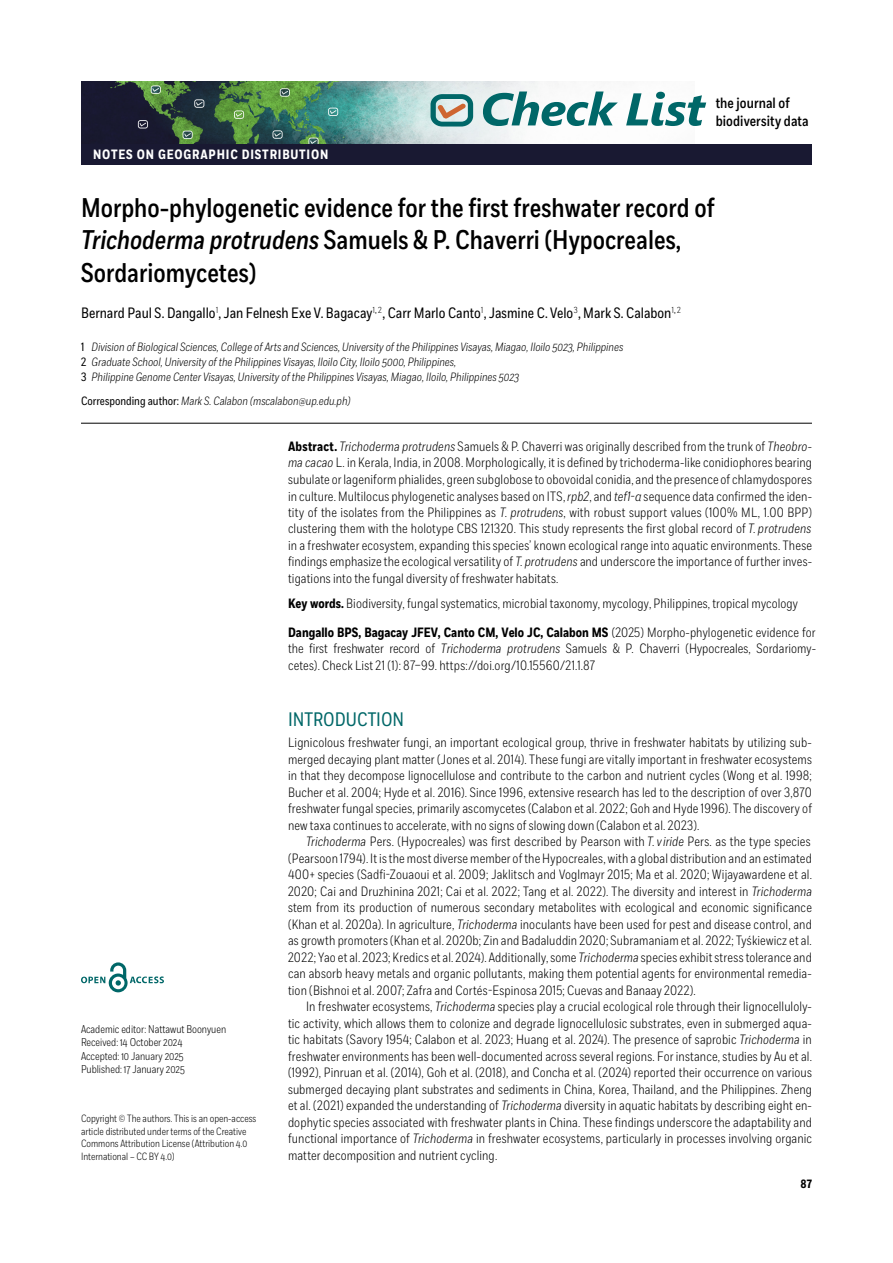
<style>
.page{position:relative;width:893px;height:1263px;background:#fff}
.page>*{position:absolute;margin:0;border:0;box-sizing:border-box;transform-origin:0 0}
.t1{font:500 27px/32.4px "Fort Cond";color:#000}
.t2{font:19.5px "Fort Cond";color:#006768}
.t3{font:15px "Fort Cond";color:#000}
.t4{font:500 14.85px/17.9px "Fort Cond";letter-spacing:.005em;color:#000}
.t5{font:300 13.5px/16.5px "Fort Cond";letter-spacing:.01em;color:#000;text-align:justify}
.t6{font:700 13.5px "Fort Cond";letter-spacing:.06em;color:#fff}
.t7{font:italic 300 12px/15px "Fort Cond";color:#000}
.t8{font:700 12px "Fort Cond";color:#000}
.t9{font:300 11.25px/13.5px "Fort Cond";color:#000}
.t10{font:300 10.5px/12.6px "Fort Cond";color:#000}
.s1{font-style:italic}
.s2{font-weight:400;font-style:normal}
.s3{font-weight:700}
.s4{font-family:"Proxima Nova Cond";font-style:italic}
</style>
<div class="page">
<img style="left:81px;top:81px;width:582px;height:63px">
<svg style="left:431px;top:94px;width:42px;height:33px"></svg>
<svg style="left:483px;top:92px;width:135px;height:34px"></svg>
<svg style="left:626px;top:92px;width:80px;height:34px"></svg>
<div style="left:81px;top:144px;width:731px;height:21px;background:#191932"></div>
<svg style="left:81px;top:962px;width:83px;height:30px"></svg>
<hr style="left:81px;top:423px;width:731px;height:1px;background:#000">
<p class="t6" style="left:93px;top:146px;width:237px">NOTES ON GEOGRAPHIC DISTRIBUTION</p>
<p class="t4" style="left:716px;top:94px;width:95px">the journal of biodiversity data</p>
<h1 class="t1" style="left:81px;top:192px;width:635px">Morpho-phylogenetic evidence for the first freshwater record of<br><span class="s1">Trichoderma protrudens</span> Samuels &amp; P. Chaverri (Hypocreales,<br>Sordariomycetes)</h1>
<p class="t3" style="left:81px;top:304px;width:601px">Bernard Paul S. Dangallo<sup>1</sup>, Jan Felnesh Exe V. Bagacay<sup>1</sup><sup>,</sup> <sup>2</sup>, Carr Marlo Canto<sup>1</sup>, Jasmine C. Velo<sup>3</sup>, Mark S. Calabon<sup>1</sup><sup>,</sup> <sup>2</sup></p>
<p class="t7" style="left:81px;top:339px;width:544px"><span class="s2">1</span> Division of Biological Sciences, College of Arts and Sciences, University of the Philippines Visayas, Miagao, Iloilo 5023, Philippines<br><span class="s2">2</span> Graduate School, University of the Philippines Visayas, Iloilo City, Iloilo 5000, Philippines,<br><span class="s2">3</span> Philippine Genome Center Visayas, University of the Philippines Visayas, Miagao, Iloilo, Philippines 5023</p>
<p class="t7" style="left:81px;top:393px;width:271px"><span class="s2">Corresponding author:</span> Mark S. Calabon (mscalabon@up.edu.ph)</p>
<p class="t9" style="left:81px;top:1022px;width:147px">Academic editor: Nattawut Boonyuen<br>Received: 14 October 2024<br>Accepted: 10 January 2025<br>Published: 17 January 2025</p>
<p class="t10" style="left:81px;top:1112px;width:177px">Copyright © The authors. This is an open‑access article distributed under terms of the Creative Commons Attribution License (Attribution 4.0<br>International – CC BY 4.0)</p>
<p class="t5" style="left:288px;top:438px;width:526px"><span class="s3">Abstract.</span> <span class="s1">Trichoderma protrudens</span> Samuels &amp; P. Chaverri was originally described from the trunk of <span class="s1">Theobro&shy;ma cacao</span> L. in Kerala, India, in 2008. Morphologically, it is defined by trichoderma‑like conidiophores bearing subulate or lageniform phialides, green subglobose to obovoidal conidia, and the presence of chlamydospores in culture. Multilocus phylogenetic analyses based on ITS, <span class="s1">rpb2</span>, and <span class="s1">tef1-</span><span class="s4">α</span> sequence data confirmed the iden‑ tity of the isolates from the Philippines as <span class="s1">T</span>. <span class="s1">protrudens</span>, with robust support values (100% ML, 1.00 BPP) clustering them with the holotype CBS 121320. This study represents the first global record of <span class="s1">T</span>. <span class="s1">protrudens </span>in a freshwater ecosystem, expanding this species’ known ecological range into aquatic environments. These findings emphasize the ecological versatility of <span class="s1">T</span>. <span class="s1">protrudens</span> and underscore the importance of further inves‑ tigations into the fungal diversity of freshwater habitats.</p>
<p class="t5" style="left:288px;top:589px;width:529px;line-height:28.5px"><span class="s3">Key words.</span> Biodiversity, fungal systematics, microbial taxonomy, mycology, Philippines, tropical mycology<br><span class="s3">Dangallo BPS, Bagacay JFEV, Canto CM, Velo JC, Calabon MS</span> (2025) Morpho‑phylogenetic evidence for</p>
<p class="t5" style="left:288px;top:640px;width:529px">the first freshwater record of <span class="s1">Trichoderma protrudens</span> Samuels &amp; P. Chaverri (Hypocreales, Sordariomy‑ cetes). Check List 21 (1): 87–99. https://doi.org/10.15560/21.1.87</p>
<h2 class="t2" style="left:288px;top:708px;width:118px">INTRODUCTION</h2>
<p class="t5" style="left:288px;top:734px;width:525px">Lignicolous freshwater fungi, an important ecological group, thrive in freshwater habitats by utilizing sub‑ merged decaying plant matter (Jones et al. 2014). These fungi are vitally important in freshwater ecosystems in that they decompose lignocellulose and contribute to the carbon and nutrient cycles (Wong et al. 1998; Bucher et al. 2004; Hyde et al. 2016). Since 1996, extensive research has led to the description of over 3,870 freshwater fungal species, primarily ascomycetes (Calabon et al. 2022; Goh and Hyde 1996). The discovery of new taxa continues to accelerate, with no signs of slowing down (Calabon et al. 2023).</p>
<p class="t5" style="left:288px;top:833px;width:525px;text-indent:18px"><span class="s1">Trichoderma</span> Pers. (Hypocreales) was first described by Pearson with <span class="s1">T</span>. <span class="s1">viride</span> Pers. as the type species (Pearsoon 1794). It is the most diverse member of the Hypocreales, with a global distribution and an estimated 400+ species (Sadfi-Zouaoui et al. 2009; Jaklitsch and Voglmayr 2015; Ma et al. 2020; Wijayawardene et al.<br>2020; Cai and Druzhinina 2021; Cai et al. 2022; Tang et al. 2022). The diversity and interest in <span class="s1">Trichoderma </span>stem from its production of numerous secondary metabolites with ecological and economic significance (Khan et al. 2020a). In agriculture, <span class="s1">Trichoderma</span> inoculants have been used for pest and disease control, and as growth promoters (Khan et al. 2020b; Zin and Badaluddin 2020; Subramaniam et al. 2022; Tyśkiewicz et al.<br>2022; Yao et al. 2023; Kredics et al. 2024). Additionally, some <span class="s1">Trichoderma</span> species exhibit stress tolerance and can absorb heavy metals and organic pollutants, making them potential agents for environmental remedia‑ tion (Bishnoi et al. 2007; Zafra and Cortés-Espinosa 2015; Cuevas and Banaay 2022).</p>
<p class="t5" style="left:288px;top:998px;width:525px;text-indent:18px">In freshwater ecosystems, <span class="s1">Trichoderma</span> species play a crucial ecological role through their lignocelluloly‑ tic activity, which allows them to colonize and degrade lignocellulosic substrates, even in submerged aqua‑ tic habitats (Savory 1954; Calabon et al. 2023; Huang et al. 2024). The presence of saprobic <span class="s1">Trichoderma</span> in freshwater environments has been well‑documented across several regions. For instance, studies by Au et al. (1992), Pinruan et al. (2014), Goh et al. (2018), and Concha et al. (2024) reported their occurrence on various submerged decaying plant substrates and sediments in China, Korea, Thailand, and the Philippines. Zheng et al. (2021) expanded the understanding of <span class="s1">Trichoderma</span> diversity in aquatic habitats by describing eight en‑ dophytic species associated with freshwater plants in China. These findings underscore the adaptability and functional importance of <span class="s1">Trichoderma</span> in freshwater ecosystems, particularly in processes involving organic matter decomposition and nutrient cycling.</p>
<p class="t8" style="left:800px;top:1176px;width:13px">87</p>
</div>
